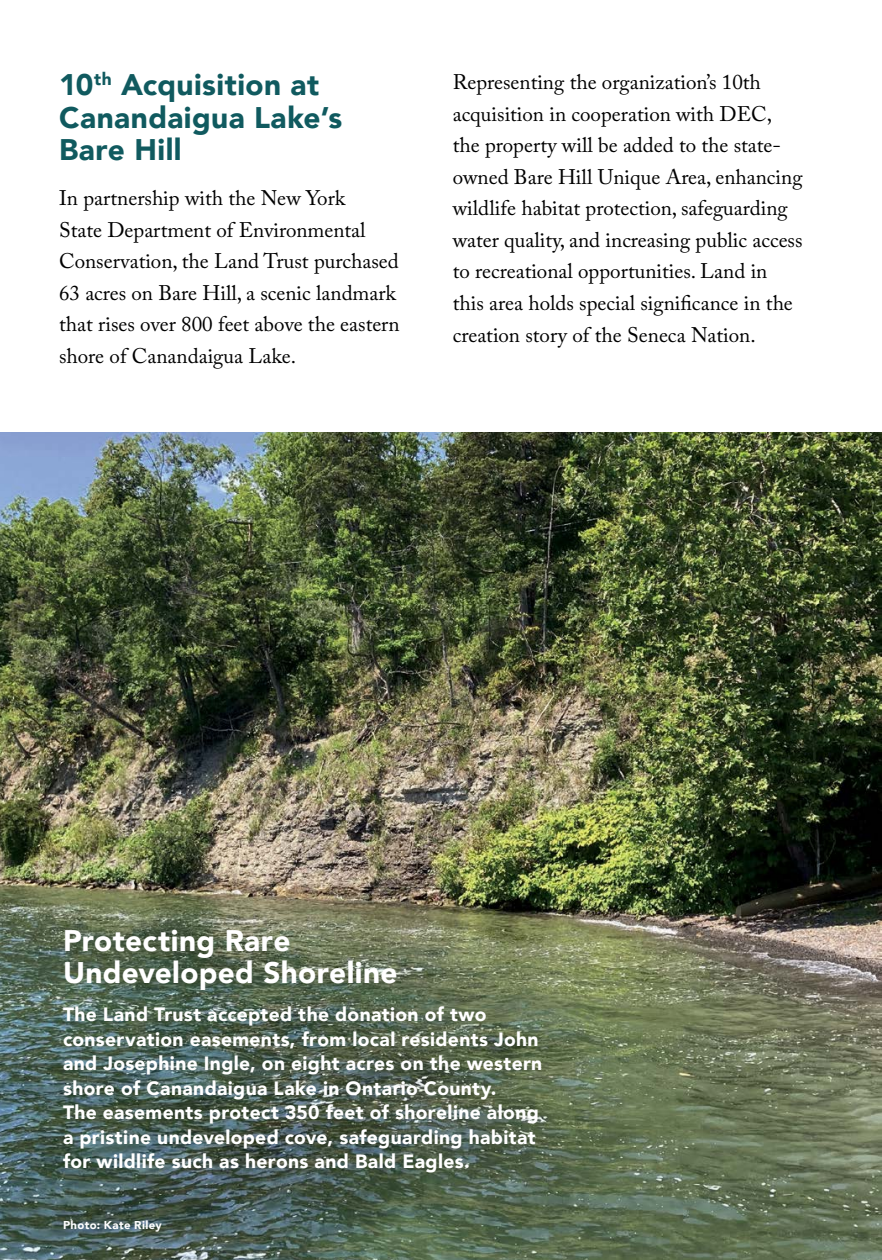
<style>
.page{position:relative;width:882px;height:1260px;background:#fff}
.page>*{position:absolute;margin:0;border:0;box-sizing:border-box;transform-origin:0 0}
.t1{font:900 29.75px/32px "Avenir";letter-spacing:.015em;color:#105a5f}
.t2{font:900 29.75px/32px "Avenir";letter-spacing:.01em;color:#fff}
.t3{font:21px/31.5px "Adobe Caslon Pro";color:#000}
.t4{font:900 19.25px/24.5px "Avenir";letter-spacing:.02em;color:#fff}
.t5{font:900 11.38px "Avenir";letter-spacing:.035em;color:#fff}
</style>
<div class="page">
<img style="left:0;top:432px;width:882px;height:828px">
<h1 class="t1" style="left:59px;top:68px;width:285px">10<sup>th</sup> Acquisition at<br>Canandaigua Lake’s<br>Bare Hill</h1>
<p class="t3" style="left:59px;top:182px;width:342px">In partnership with the New York<br>State Department of Environmental Conservation, the Land Trust purchased 63 acres on Bare Hill, a scenic landmark that rises over 800 feet above the eastern shore of Canandaigua Lake.</p>
<p class="t3" style="left:453px;top:66px;width:351px">Representing the organization’s 10th acquisition in cooperation with DEC, the property will be added to the state&shy;owned Bare Hill Unique Area, enhancing wildlife habitat protection, safeguarding water quality, and increasing public access to recreational opportunities. Land in this area holds special significance in the creation story of the Seneca Nation.</p>
<h1 class="t2" style="left:63px;top:924px;width:336px">Protecting Rare<br>Undeveloped Shoreline</h1>
<p class="t4" style="left:63px;top:1002px;width:481px">The Land Trust accepted the donation of two conservation easements, from local residents John and Josephine Ingle, on eight acres on the western shore of Canandaigua Lake in Ontario County.<br>The easements protect 350 feet of shoreline along a pristine undeveloped cove, safeguarding habitat for wildlife such as herons and Bald Eagles.</p>
<p class="t5" style="left:63px;top:1215px;width:100px">Photo: Kate Riley</p>
</div>
